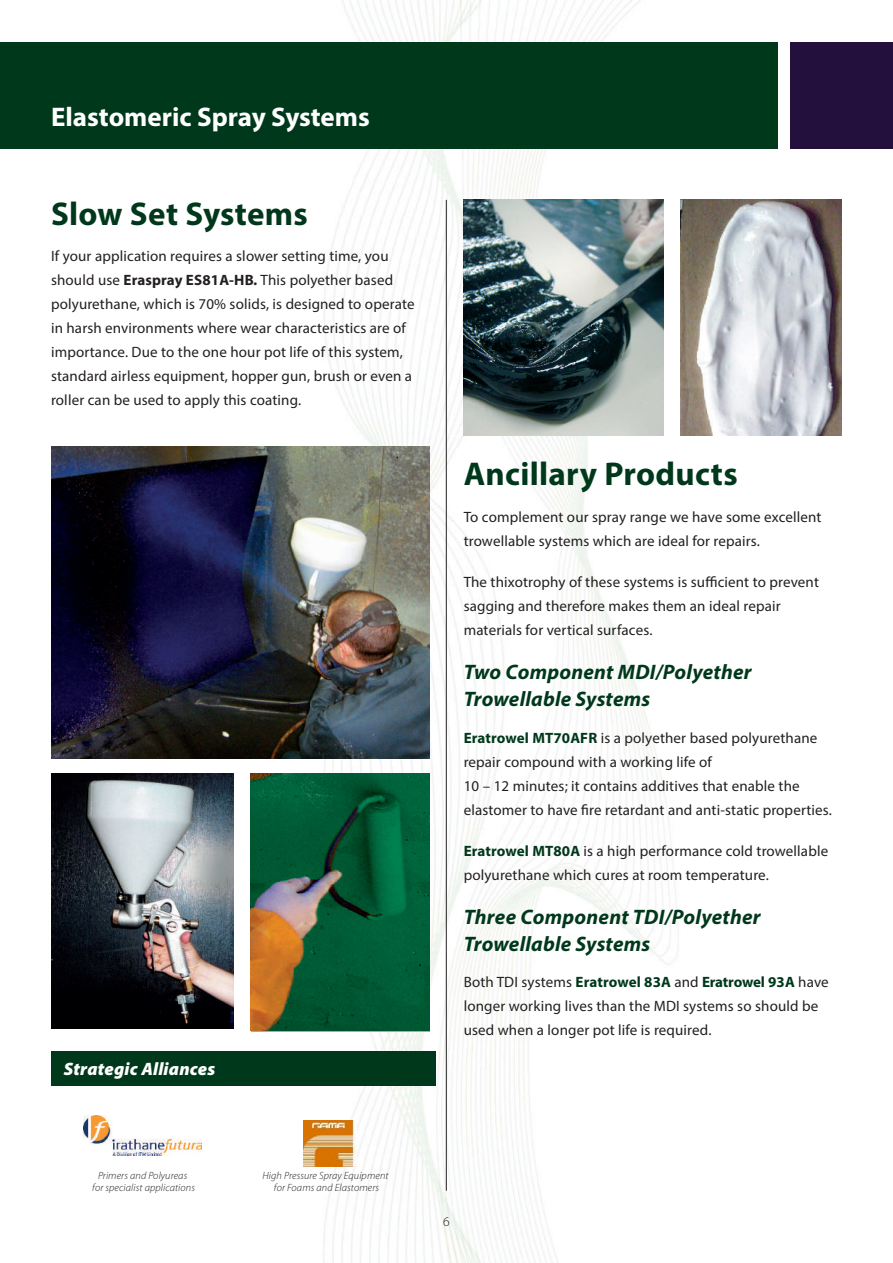
<style>
.page{position:relative;width:893px;height:1263px;background:#fff}
.page>*{position:absolute;margin:0;border:0;box-sizing:border-box;transform-origin:0 0}
.Subheading_Green{font:700 33px "Myriad Pro";letter-spacing:.01em;color:#00381b}
.t1{font:700 27px "Myriad Pro";color:#fff}
.Subheading_Green-2{font:italic 700 21px/27px "Myriad Pro";letter-spacing:.01em;color:#00381b}
.Text_indent_5{font:italic 900 18px "Myriad Pro";letter-spacing:.01em;color:#fff}
.Text_indent_5-2{font:15px/24px "Myriad Pro";letter-spacing:.01em;color:#231f20}
.t2{font:300 13.5px "Myriad Pro";color:#231f20}
.Caption_Italic{font:italic 300 10.5px/12px "Myriad Pro";letter-spacing:.01em;color:#231f20;text-align:center}
.s1{font-weight:700}
.s2{font-weight:700;font-style:italic}
.s3{font-weight:700;color:#00381b}
</style>
<div class="page">
<img style="left:0;top:0;width:893px;height:1263px">
<div style="left:0;top:43px;width:778px;height:106px;background:#00381b"></div>
<div style="left:791px;top:43px;width:102px;height:106px;background:#24103d"></div>
<img style="left:464px;top:200px;width:199px;height:235px">
<hr style="left:446px;top:200px;width:1px;height:991px;background:#231f20">
<img style="left:51px;top:774px;width:183px;height:254px">
<img style="left:251px;top:774px;width:178px;height:257px">
<img style="left:680px;top:200px;width:162px;height:235px">
<img style="left:51px;top:446px;width:378px;height:312px">
<div style="left:51px;top:1051px;width:385px;height:34px;background:#00381b"></div>
<img style="left:84px;top:1115px;width:117px;height:41px">
<img style="left:304px;top:1120px;width:52px;height:47px">
<p class="t1" style="left:51px;top:99px;width:320px">Elastomeric Spray Systems</p>
<p class="Subheading_Green" style="left:51px;top:192px;width:258px">Slow Set Systems</p>
<p class="Text_indent_5-2" style="left:51px;top:244px;width:365px">If your application requires a slower setting time, you should use <span class="s1">Eraspray ES81A-HB</span><span class="s2">.</span> This polyether based polyurethane, which is 70% solids, is designed to operate in harsh environments where wear characteristics are of importance. Due to the one hour pot life of this system, standard airless equipment, hopper gun, brush or even a roller can be used to apply this coating.</p>
<p class="Text_indent_5" style="left:64px;top:1057px;width:153px">Strategic Alliances</p>
<p class="Subheading_Green" style="left:464px;top:452px;width:275px">Ancillary Products</p>
<p class="Text_indent_5-2" style="left:464px;top:505px;width:359px">To complement our spray range we have some excellent trowellable systems which are ideal for repairs.</p>
<p class="Text_indent_5-2" style="left:464px;top:570px;width:357px">The thixotrophy of these systems is sufficient to prevent sagging and therefore makes them an ideal repair materials for vertical surfaces.</p>
<p class="Subheading_Green-2" style="left:464px;top:658px;width:289px">Two Component MDI/Polyether<br>Trowellable Systems</p>
<p class="Text_indent_5-2" style="left:464px;top:725px;width:370px"><span class="s3">Eratrowel MT70AFR</span> is a polyether based polyurethane repair compound with a working life of<br>10 – 12 minutes; it contains additives that enable the elastomer to have fire retardant and anti-static properties.</p>
<p class="Text_indent_5-2" style="left:464px;top:838px;width:366px"><span class="s3">Eratrowel MT80A</span> is a high performance cold trowellable polyurethane which cures at room temperature.</p>
<p class="Subheading_Green-2" style="left:464px;top:902px;width:298px">Three Component TDI/Polyether<br>Trowellable Systems</p>
<p class="Text_indent_5-2" style="left:464px;top:970px;width:367px">Both TDI systems <span class="s3">Eratrowel 83A</span> and <span class="s3">Eratrowel 93A</span> have longer working lives than the MDI systems so should be used when a longer pot life is required.</p>
<p class="Caption_Italic" style="left:92px;top:1169px;width:104px">Primers and Polyureas for specialist applications</p>
<p class="Caption_Italic" style="left:263px;top:1169px;width:128px">High Pressure Spray Equipment for Foams and Elastomers</p>
<p class="t2" style="left:443px;top:1214px;width:8px">6</p>
</div>
